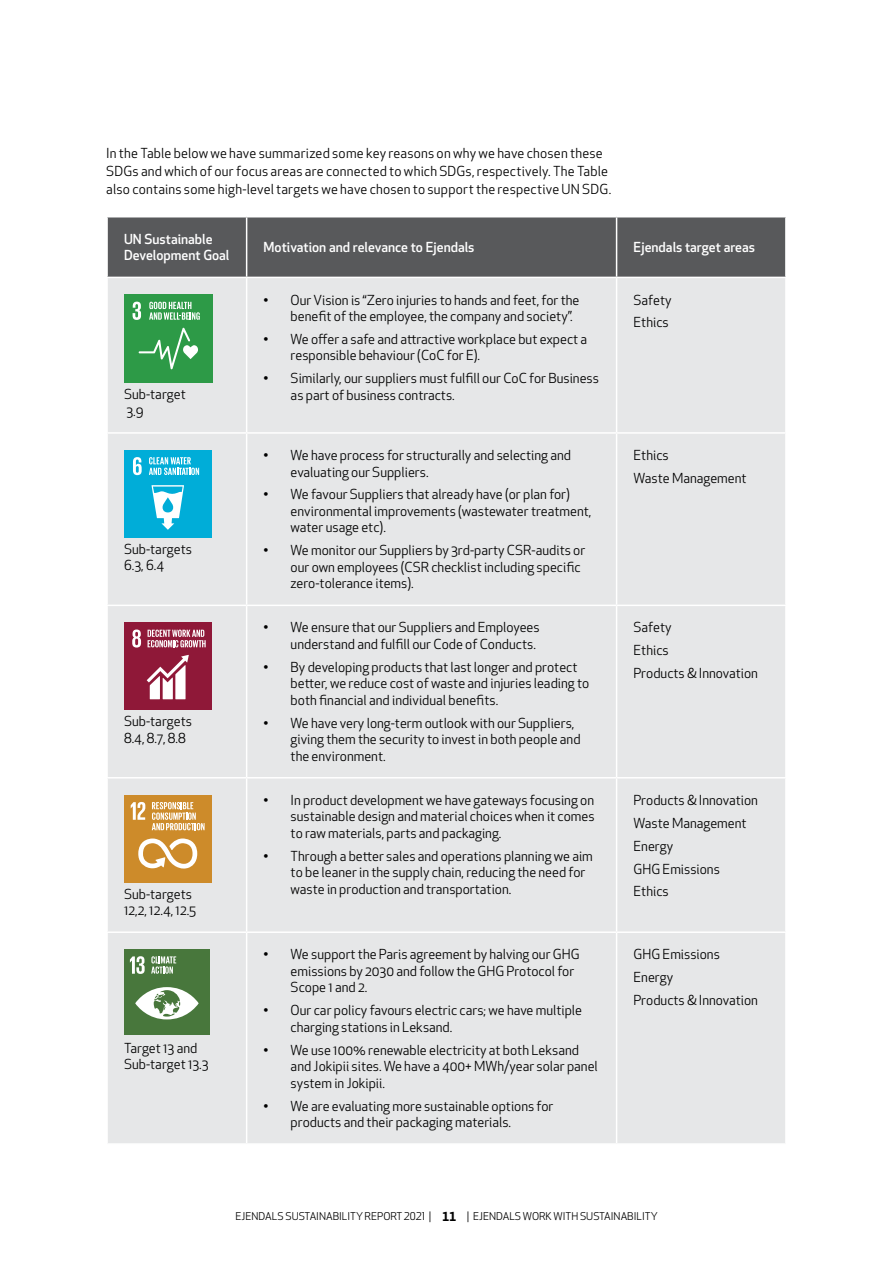
<style>
.page{position:relative;width:893px;height:1263px;background:#fff}
.page>*{position:absolute;margin:0;border:0;box-sizing:border-box;transform-origin:0 0}
.t1{font:13.5px/16.5px "Apex New";color:#000}
.t2{font:500 13.5px/16.5px "Apex New";color:#fff}
.t3{font:10.5px "Apex New";color:#000}
.s1{font-weight:700;font-size:12px}
</style>
<div class="page">
<div style="left:108px;top:217px;width:677px;height:60px;background:#58595b"></div>
<div style="left:108px;top:278px;width:677px;height:865px;background:#e6e7e8"></div>
<hr style="left:246px;top:217px;width:1px;height:60px;background:#fff">
<hr style="left:616px;top:217px;width:1px;height:60px;background:#fff">
<hr style="left:246px;top:278px;width:1px;height:154px;background:#fff">
<hr style="left:616px;top:278px;width:1px;height:154px;background:#fff">
<hr style="left:106px;top:432px;width:141px;height:2px;background:#fff">
<hr style="left:247px;top:432px;width:370px;height:2px;background:#fff">
<hr style="left:246px;top:434px;width:1px;height:171px;background:#fff">
<hr style="left:617px;top:432px;width:170px;height:2px;background:#fff">
<hr style="left:616px;top:434px;width:1px;height:171px;background:#fff">
<hr style="left:106px;top:605px;width:141px;height:1px;background:#fff">
<hr style="left:247px;top:605px;width:370px;height:1px;background:#fff">
<hr style="left:246px;top:606px;width:1px;height:171px;background:#fff">
<hr style="left:617px;top:605px;width:170px;height:1px;background:#fff">
<hr style="left:616px;top:606px;width:1px;height:171px;background:#fff">
<hr style="left:106px;top:777px;width:141px;height:1px;background:#fff">
<hr style="left:247px;top:777px;width:370px;height:1px;background:#fff">
<hr style="left:246px;top:778px;width:1px;height:153px;background:#fff">
<hr style="left:617px;top:777px;width:170px;height:1px;background:#fff">
<hr style="left:616px;top:778px;width:1px;height:153px;background:#fff">
<hr style="left:106px;top:931px;width:141px;height:2px;background:#fff">
<hr style="left:247px;top:931px;width:370px;height:2px;background:#fff">
<hr style="left:246px;top:933px;width:1px;height:210px;background:#fff">
<hr style="left:617px;top:931px;width:170px;height:2px;background:#fff">
<hr style="left:616px;top:933px;width:1px;height:210px;background:#fff">
<div style="left:124px;top:294px;width:89px;height:89px;background:#2d9a47"></div>
<svg style="left:133px;top:302px;width:8px;height:18px"></svg>
<svg style="left:139px;top:328px;width:59px;height:41px"></svg>
<svg style="left:149px;top:302px;width:51px;height:18px"></svg>
<div style="left:124px;top:450px;width:87px;height:87px;background:#00add8"></div>
<svg style="left:133px;top:457px;width:9px;height:18px"></svg>
<svg style="left:152px;top:485px;width:32px;height:45px"></svg>
<svg style="left:149px;top:457px;width:50px;height:18px"></svg>
<div style="left:124px;top:622px;width:87px;height:88px;background:#8f1838"></div>
<svg style="left:132px;top:629px;width:9px;height:18px"></svg>
<svg style="left:147px;top:655px;width:42px;height:44px"></svg>
<svg style="left:148px;top:630px;width:58px;height:17px"></svg>
<div style="left:124px;top:795px;width:87px;height:87px;background:#cd8b2a"></div>
<svg style="left:131px;top:802px;width:14px;height:18px"></svg>
<svg style="left:138px;top:838px;width:59px;height:30px"></svg>
<svg style="left:152px;top:802px;width:53px;height:28px"></svg>
<div style="left:124px;top:949px;width:86px;height:86px;background:#48773c"></div>
<svg style="left:130px;top:956px;width:15px;height:18px"></svg>
<svg style="left:135px;top:987px;width:64px;height:32px"></svg>
<svg style="left:151px;top:956px;width:25px;height:18px"></svg>
<p class="t1" style="left:106px;top:145px;width:506px;line-height:18px">In the Table below we have summarized some key reasons on why we have chosen these<br>SDGs and which of our focus areas are connected to which SDGs, respectively. The Table also contains some high-level targets we have chosen to support the respective UN SDG.</p>
<p class="t2" style="left:124px;top:230px;width:107px">UN Sustainable<br>Development Goal</p>
<p class="t2" style="left:264px;top:239px;width:212px">Motivation and relevance to Ejendals</p>
<p class="t2" style="left:634px;top:239px;width:123px">Ejendals target areas</p>
<p class="t1" style="left:124px;top:386px;width:63px">Sub-target<br>3.9</p>
<p class="t1" style="left:124px;top:541px;width:69px">Sub-targets<br>6.3, 6.4</p>
<p class="t1" style="left:124px;top:713px;width:69px">Sub-targets<br>8.4, 8.7, 8.8</p>
<p class="t1" style="left:124px;top:885px;width:73px">Sub-targets<br>12,2, 12.4, 12.5</p>
<p class="t1" style="left:124px;top:1039px;width:86px">Target 13 and<br>Sub-target 13.3</p>
<p class="t1" style="left:291px;top:291px;width:290px;text-indent:-27px">• Our Vision is “Zero injuries to hands and feet, for the benefit of the employee, the company and society”.</p>
<p class="t1" style="left:291px;top:331px;width:298px;text-indent:-27px">• We offer a safe and attractive workplace but expect a responsible behaviour (CoC for E).</p>
<p class="t1" style="left:291px;top:370px;width:310px;text-indent:-27px">• Similarly, our suppliers must fulfill our CoC for Business as part of business contracts.</p>
<p class="t1" style="left:291px;top:447px;width:282px;text-indent:-27px">• We have process for structurally and selecting and evaluating our Suppliers.</p>
<p class="t1" style="left:291px;top:486px;width:302px;text-indent:-27px">• We favour Suppliers that already have (or plan for) environmental improvements (wastewater treatment, water usage etc).</p>
<p class="t1" style="left:291px;top:542px;width:296px;text-indent:-27px">• We monitor our Suppliers by 3rd-party CSR-audits or our own employees (CSR checklist including specific zero-tolerance items).</p>
<p class="t1" style="left:264px;top:619px;width:278px;text-align:right">• We ensure that our Suppliers and Employees understand and fulfill our Code of Conducts.</p>
<p class="t1" style="left:291px;top:659px;width:300px;text-indent:-27px">• By developing products that last longer and protect better, we reduce cost of waste and injuries leading to both financial and individual benefits.</p>
<p class="t1" style="left:291px;top:715px;width:291px;text-indent:-27px">• We have very long-term outlook with our Suppliers, giving them the security to invest in both people and the environment.</p>
<p class="t1" style="left:291px;top:792px;width:305px;text-align:justify;text-indent:-27px">• In product development we have gateways focusing on sustainable design and material choices when it comes to raw materials, parts and packaging.</p>
<p class="t1" style="left:291px;top:848px;width:304px;text-indent:-27px">• Through a better sales and operations planning we aim to be leaner in the supply chain, reducing the need for waste in production and transportation.</p>
<p class="t1" style="left:291px;top:946px;width:290px;text-indent:-27px">• We support the Paris agreement by halving our GHG emissions by 2030 and follow the GHG Protocol for<br>Scope 1 and 2.</p>
<p class="t1" style="left:291px;top:1002px;width:293px;text-indent:-27px">• Our car policy favours electric cars; we have multiple charging stations in Leksand.</p>
<p class="t1" style="left:291px;top:1041px;width:309px;text-indent:-27px">• We use 100% renewable electricity at both Leksand and Jokipii sites. We have a 400+ MWh/year solar panel system in Jokipii.</p>
<p class="t1" style="left:291px;top:1097px;width:264px;text-indent:-27px">• We are evaluating more sustainable options for products and their packaging materials.</p>
<p class="t1" style="left:634px;top:288px;width:39px;line-height:23px">Safety<br>Ethics</p>
<p class="t1" style="left:634px;top:444px;width:114px;line-height:23px">Ethics<br>Waste Management</p>
<p class="t1" style="left:634px;top:616px;width:126px;line-height:23px">Safety<br>Ethics<br>Products &amp; Innovation</p>
<p class="t1" style="left:634px;top:788px;width:126px;line-height:23px">Products &amp; Innovation<br>Waste Management<br>Energy<br>GHG Emissions<br>Ethics</p>
<p class="t1" style="left:634px;top:943px;width:126px;line-height:23px">GHG Emissions<br>Energy<br>Products &amp; Innovation</p>
<p class="t3" style="left:235px;top:1210px;width:424px">EJENDALS SUSTAINABILITY REPORT 2021 | <span class="s1">11</span> | EJENDALS WORK WITH SUSTAINABILITY</p>
</div>
